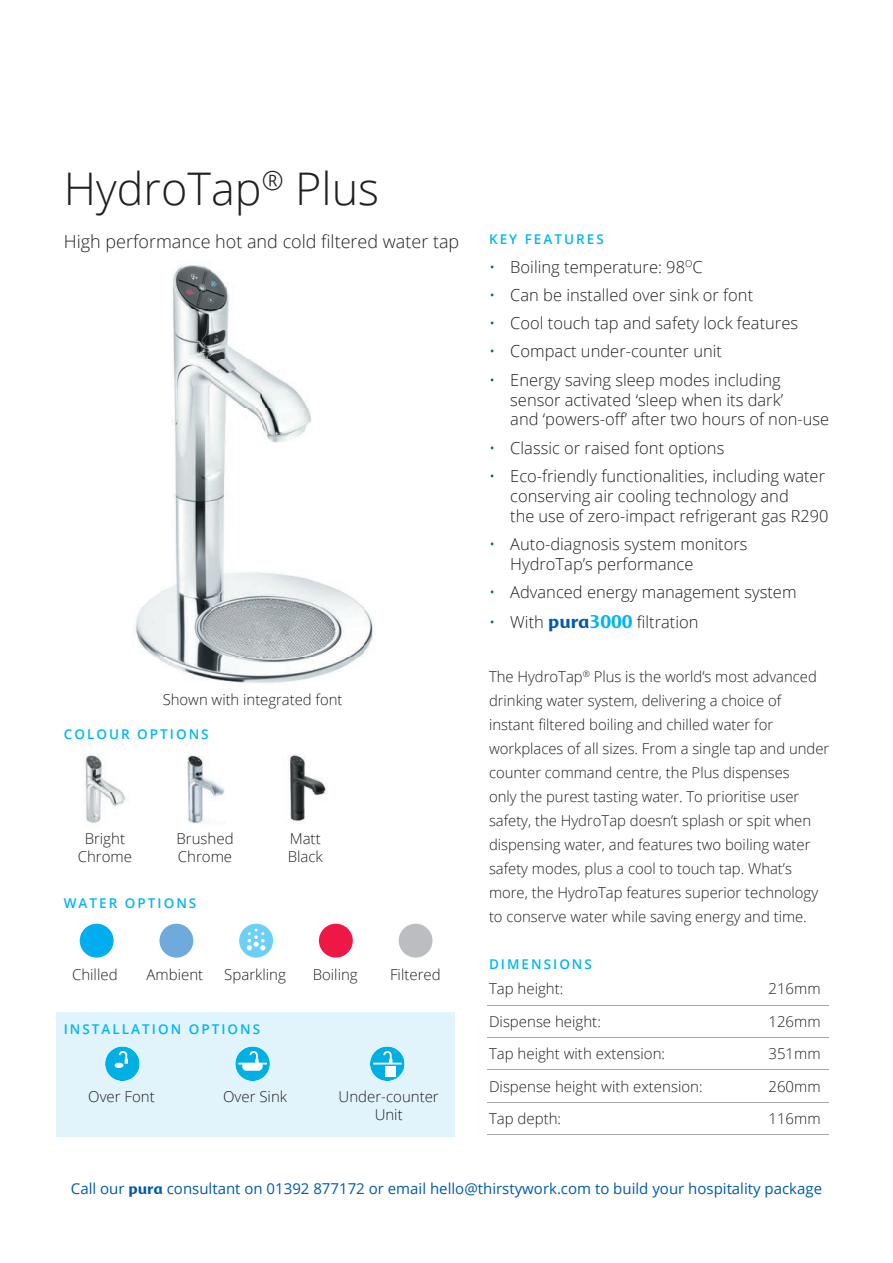
<style>
.page{position:relative;width:893px;height:1263px;background:#fff}
.page>*{position:absolute;margin:0;border:0;box-sizing:border-box;transform-origin:0 0}
.t1{font:300 45px "Open Sans";color:#231f20}
.t2{font:300 18px "Open Sans";color:#231f20}
.t3{font:300 16.5px/19.8px "Open Sans";color:#231f20}
.t4{font:300 15px/24px "Open Sans";color:#231f20}
.t5{font:15px "Open Sans";color:#015aaa}
.t6{font:600 13.5px "Open Sans";letter-spacing:.15em;color:#00b6f0}
.s1{color:#015aaa}
.s2{font-family:"Mosquito";font-weight:700;font-size:18px;color:#015aaa}
.s3{font-family:"Mosquito";font-weight:700;font-size:18px;color:#00b6f0}
.s4{font-family:"Mosquito";font-weight:700}
</style>
<div class="page">
<div style="left:57px;top:1012px;width:398px;height:125px;background:#e1f4fc"></div>
<div style="left:80px;top:924px;width:34px;height:33px;background:#00aeef;border-radius:50%"></div>
<div style="left:159px;top:924px;width:34px;height:33px;background:#6faadc;border-radius:50%"></div>
<div style="left:399px;top:924px;width:33px;height:33px;background:#bcbdc0;border-radius:50%"></div>
<div style="left:319px;top:924px;width:34px;height:33px;background:#ed1845;border-radius:50%"></div>
<div style="left:239px;top:924px;width:34px;height:33px;background:#6bcff6;border-radius:50%"></div>
<svg style="left:247px;top:928px;width:18px;height:22px"></svg>
<hr style="left:488px;top:1005px;width:341px;height:1px;background:#a8a9ad">
<hr style="left:488px;top:1069px;width:341px;height:1px;background:#a8a9ad">
<hr style="left:488px;top:1134px;width:341px;height:1px;background:#a8a9ad">
<hr style="left:488px;top:1037px;width:341px;height:1px;background:#a8a9ad">
<hr style="left:488px;top:1102px;width:341px;height:1px;background:#a8a9ad">
<div style="left:105px;top:1046px;width:35px;height:35px;background:#00b0e2;border-radius:50%"></div>
<svg style="left:119px;top:1051px;width:9px;height:13px"></svg>
<div style="left:115px;top:1063px;width:8px;height:5px;background:#fff;border-radius:50%"></div>
<div style="left:235px;top:1046px;width:35px;height:35px;background:#00b0e2;border-radius:50%"></div>
<svg style="left:238px;top:1051px;width:29px;height:20px"></svg>
<svg style="left:370px;top:1046px;width:35px;height:35px"></svg>
<svg style="left:373px;top:1051px;width:29px;height:13px"></svg>
<div style="left:386px;top:1066px;width:10px;height:10px;background:#fff"></div>
<img style="left:288px;top:755px;width:39px;height:68px">
<img style="left:188px;top:755px;width:37px;height:69px">
<img style="left:83px;top:754px;width:43px;height:70px">
<img style="left:134px;top:265px;width:241px;height:420px">
<h1 class="t1" style="left:64px;top:157px;width:317px">HydroTap<sup>®</sup> Plus</h1>
<p class="t2" style="left:64px;top:229px;width:397px">High performance hot and cold filtered water tap</p>
<p class="t6" style="left:489px;top:230px;width:116px">KEY FEATURES</p>
<p class="t3" style="left:489px;top:256px;width:215px"><span class="s1">•</span> Boiling temperature: 98<sup>O</sup>C</p>
<p class="t3" style="left:489px;top:284px;width:266px"><span class="s1">•</span> Can be installed over sink or font</p>
<p class="t3" style="left:489px;top:313px;width:311px"><span class="s1">•</span> Cool touch tap and safety lock features</p>
<p class="t3" style="left:489px;top:341px;width:235px"><span class="s1">•</span> Compact under-counter unit</p>
<p class="t3" style="left:510px;top:369px;width:320px;text-indent:-21px"><span class="s1">•</span> Energy saving sleep modes including sensor activated ‘sleep when its dark’<br>and ‘powers-off’ after two hours of non-use</p>
<p class="t3" style="left:489px;top:437px;width:237px"><span class="s1">•</span> Classic or raised font options</p>
<p class="t3" style="left:510px;top:466px;width:320px;text-indent:-21px"><span class="s1">•</span> Eco-friendly functionalities, including water conserving air cooling technology and<br>the use of zero-impact refrigerant gas R290</p>
<p class="t3" style="left:510px;top:533px;width:239px;text-indent:-21px"><span class="s1">•</span> Auto-diagnosis system monitors<br>HydroTap’s performance</p>
<p class="t3" style="left:489px;top:582px;width:309px"><span class="s1">•</span> Advanced energy management system</p>
<p class="t3" style="left:489px;top:612px;width:211px"><span class="s1">•</span> With <span class="s2">pura</span><span class="s3">3000</span> filtration</p>
<p class="t4" style="left:489px;top:664px;width:342px">The HydroTap<sup>®</sup> Plus is the world’s most advanced drinking water system, delivering a choice of instant filtered boiling and chilled water for workplaces of all sizes. From a single tap and under counter command centre, the Plus dispenses<br>only the purest tasting water. To prioritise user safety, the HydroTap doesn’t splash or spit when dispensing water, and features two boiling water safety modes, plus a cool to touch tap. What’s more, the HydroTap features superior technology to conserve water while saving energy and time.</p>
<p class="t4" style="left:163px;top:687px;width:181px">Shown with integrated font</p>
<p class="t6" style="left:64px;top:724px;width:146px">COLOUR OPTIONS</p>
<p class="t4" style="left:78px;top:829px;width:56px;line-height:18px;text-align:center">Bright<br>Chrome</p>
<p class="t4" style="left:176px;top:829px;width:59px;line-height:18px">Brushed<br>Chrome</p>
<p class="t4" style="left:288px;top:829px;width:37px;line-height:18px">Matt<br>Black</p>
<p class="t6" style="left:64px;top:893px;width:134px">WATER OPTIONS</p>
<p class="t4" style="left:72px;top:962px;width:47px">Chilled</p>
<p class="t4" style="left:147px;top:962px;width:58px">Ambient</p>
<p class="t4" style="left:224px;top:962px;width:63px">Sparkling</p>
<p class="t4" style="left:313px;top:962px;width:47px">Boiling</p>
<p class="t4" style="left:390px;top:962px;width:52px">Filtered</p>
<p class="t6" style="left:64px;top:1020px;width:198px">INSTALLATION OPTIONS</p>
<p class="t4" style="left:88px;top:1084px;width:68px">Over Font</p>
<p class="t4" style="left:223px;top:1084px;width:65px">Over Sink</p>
<p class="t4" style="left:339px;top:1087px;width:102px;line-height:18px;text-align:center">Under-counter<br>Unit</p>
<p class="t6" style="left:489px;top:954px;width:104px">DIMENSIONS</p>
<p class="t4" style="left:489px;top:976px;width:76px">Tap height:</p>
<p class="t4" style="left:768px;top:976px;width:54px">216mm</p>
<p class="t4" style="left:489px;top:1009px;width:113px">Dispense height:</p>
<p class="t4" style="left:768px;top:1009px;width:54px">126mm</p>
<p class="t4" style="left:489px;top:1041px;width:178px">Tap height with extension:</p>
<p class="t4" style="left:768px;top:1041px;width:54px">351mm</p>
<p class="t4" style="left:489px;top:1074px;width:215px">Dispense height with extension:</p>
<p class="t4" style="left:768px;top:1074px;width:54px">260mm</p>
<p class="t4" style="left:489px;top:1106px;width:74px">Tap depth:</p>
<p class="t4" style="left:768px;top:1106px;width:54px">116mm</p>
<p class="t5" style="left:71px;top:1178px;width:753px">Call our <span class="s4">pura</span> consultant on 01392 877172 or email hello@thirstywork.com to build your hospitality package</p>
</div>
